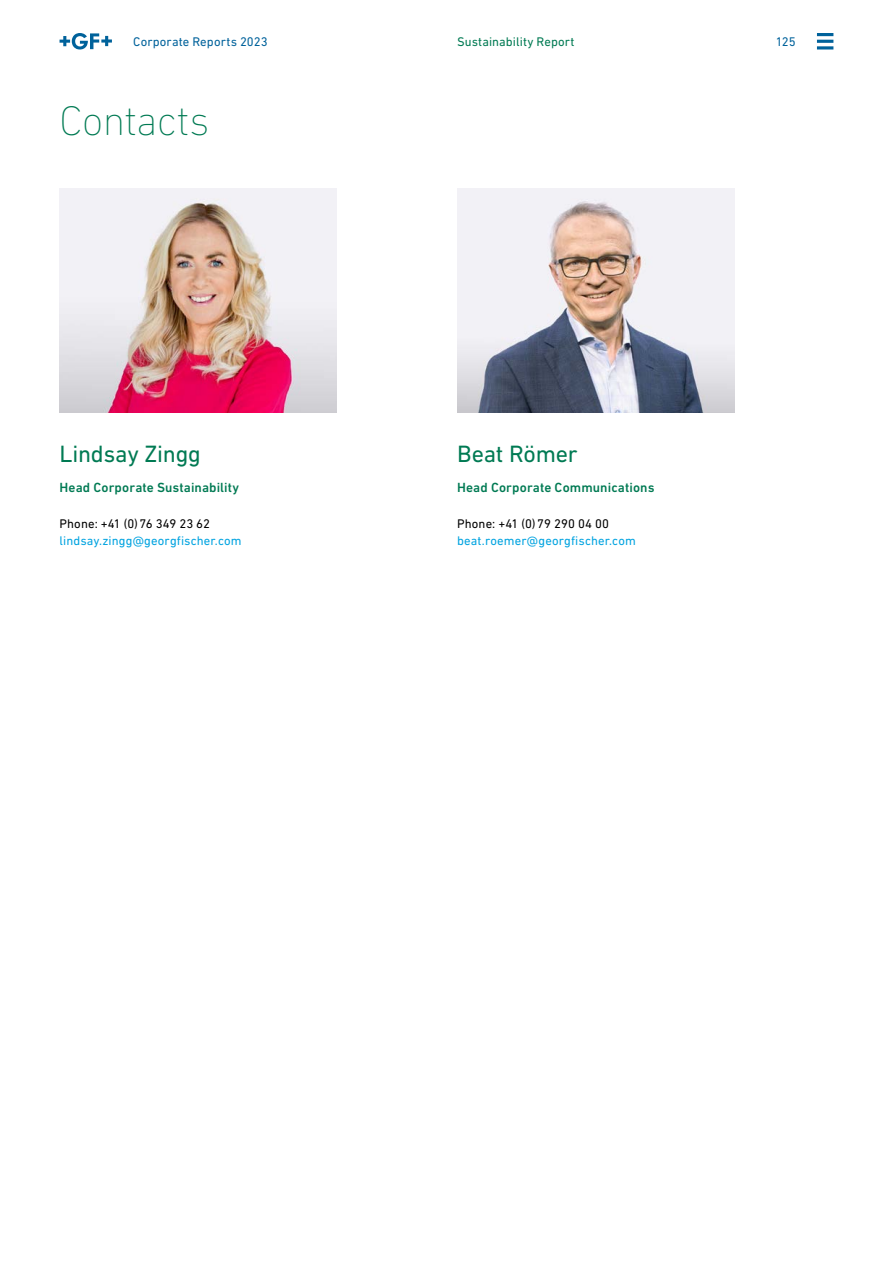
<style>
.page{position:relative;width:893px;height:1263px;background:#fff}
.page>*{position:absolute;margin:0;border:0;box-sizing:border-box;transform-origin:0 0}
.H1__without_grid{font:200 42px "DIN Next W1 G";letter-spacing:-.015em;color:#007a53}
.H2__first_line_on_gr{font:24px "DIN Next W1 G";letter-spacing:-.01em;color:#007a53}
.H3__first_line_on_gr{font:500 13.5px "DIN Next W1 G";letter-spacing:.01em;color:#007a53}
.Copy__without_spacin{font:12.75px "DIN Next W1 G";letter-spacing:.01em;color:#00a3e0}
.Copy__without_spacin-2{font:12.75px "DIN Next W1 G";letter-spacing:.01em;color:#000}
.t1{font:12.75px "DIN Next W1 G";letter-spacing:.01em;color:#00629b}
.Navigation{font:12.75px "DIN Next W1 G";letter-spacing:.01em;color:#007a53}
</style>
<div class="page">
<hr style="left:817px;top:33px;width:16px;height:3px;background:#00629b">
<svg style="left:817px;top:46px;width:16px;height:4px"></svg>
<hr style="left:817px;top:40px;width:16px;height:3px;background:#00629b">
<svg style="left:60px;top:33px;width:52px;height:17px"></svg>
<img style="left:60px;top:189px;width:276px;height:224px">
<img style="left:457px;top:189px;width:277px;height:223px">
<p class="t1" style="left:133px;top:35px;width:136px">Corporate Reports 2023</p>
<p class="Navigation" style="left:457px;top:35px;width:119px">Sustainability Report</p>
<p class="t1" style="left:776px;top:35px;width:21px">125</p>
<p class="H1__without_grid" style="left:60px;top:97px;width:151px">Contacts</p>
<p class="H2__first_line_on_gr" style="left:60px;top:440px;width:143px">Lindsay Zingg</p>
<p class="H3__first_line_on_gr" style="left:60px;top:480px;width:181px">Head Corporate Sustainability</p>
<p class="Copy__without_spacin-2" style="left:60px;top:516px;width:152px">Phone: +41 (0)76 349 23 62</p>
<p class="Copy__without_spacin" style="left:60px;top:533px;width:184px">lindsay.zingg@georgfischer.com</p>
<p class="H2__first_line_on_gr" style="left:457px;top:440px;width:122px">Beat Römer</p>
<p class="H3__first_line_on_gr" style="left:457px;top:480px;width:199px">Head Corporate Communications</p>
<p class="Copy__without_spacin-2" style="left:457px;top:516px;width:153px">Phone: +41 (0)79 290 04 00</p>
<p class="Copy__without_spacin" style="left:457px;top:533px;width:180px">beat.roemer@georgfischer.com</p>
</div>
